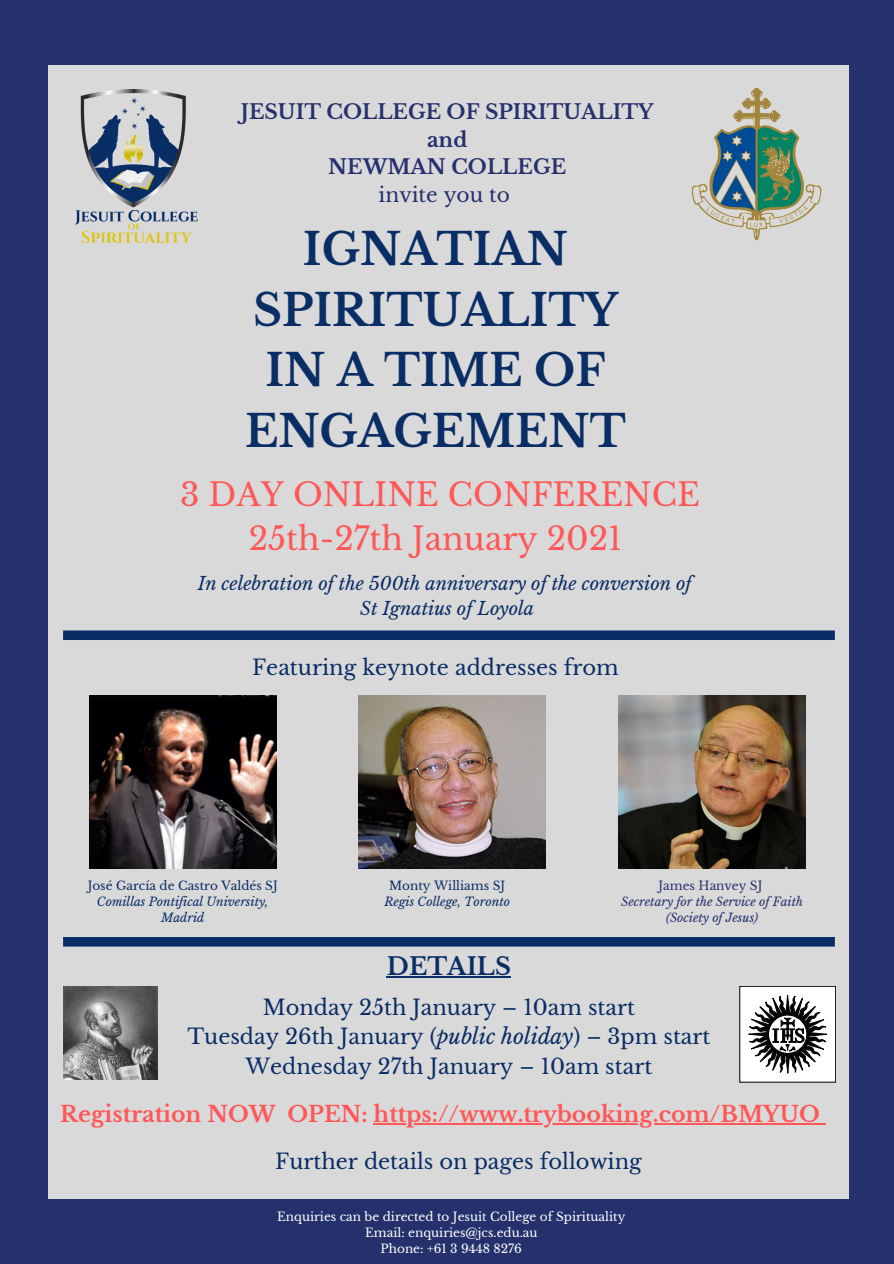
<style>
.page{position:relative;width:894px;height:1264px;background:#fff}
.page>*{position:absolute;margin:0;border:0;box-sizing:border-box;transform-origin:0 0}
.t1{font:700 43.65px/60.8px "Libre Baskerville";color:#092d65;text-align:center}
.t2{font:31.5px/44px "Libre Baskerville";color:#ff5757;text-align:center}
.t3{font:700 24px "Libre Baskerville";color:#092d65}
.t4{font:700 22.05px "Libre Baskerville";color:#ff5757}
.t5{font:21px/29.4px "Libre Baskerville";color:#092d65;text-align:center}
.t6{font:700 20.25px/27.5px "Libre Baskerville";color:#25316d;text-align:center}
.t7{font:20.25px "Libre Baskerville";color:#25316d}
.t8{font:italic 18px/24.8px "Libre Baskerville";color:#092d65;text-align:center}
.t9{font:12px/16px "Libre Baskerville";color:#fff;text-align:center}
.t10{font:italic 12px/16px "Libre Baskerville";color:#092d65;text-align:center}
.t11{font:italic 12px/16px "Libre Baskerville";color:#25316d;text-align:center}
.t12{font:12px "Libre Baskerville";color:#092d65}
.t13{font:12px "Libre Baskerville";color:#25316d}
.s1{font-style:italic}
</style>
<div class="page">
<div style="left:0;top:0;width:893px;height:1263px;background:#25316d"></div>
<div style="left:48px;top:65px;width:799px;height:1133px;background:#d9d9d9"></div>
<img style="left:75px;top:89px;width:122px;height:153px">
<img style="left:691px;top:89px;width:131px;height:152px">
<img style="left:89px;top:695px;width:187px;height:173px">
<img style="left:358px;top:695px;width:187px;height:173px">
<img style="left:618px;top:695px;width:187px;height:173px">
<img style="left:63px;top:986px;width:95px;height:93px">
<hr style="left:387px;top:976px;width:124px;height:2px;background:#092d65">
<div style="left:739px;top:986px;width:96px;height:96px;background:#fff"></div>
<svg style="left:748px;top:995px;width:78px;height:78px"></svg>
<svg style="left:63px;top:630px;width:771px;height:10px;background:#12346a"></svg>
<hr style="left:373px;top:1123px;width:446px;height:1px;background:#ff5757">
<div style="left:63px;top:937px;width:771px;height:9px;background:#092d65"></div>
<p class="t6" style="left:241px;top:99px;width:414px">JESUIT COLLEGE OF SPIRITUALITY and<br>NEWMAN COLLEGE</p>
<p class="t7" style="left:378px;top:182px;width:133px">invite you to</p>
<h1 class="t1" style="left:245px;top:219px;width:382px">IGNATIAN<br>SPIRITUALITY<br>IN A TIME OF<br>ENGAGEMENT</h1>
<h2 class="t2" style="left:180px;top:472px;width:521px">3 DAY ONLINE CONFERENCE<br>25th-27th January 2021</h2>
<p class="t8" style="left:198px;top:571px;width:495px">In celebration of the 500th anniversary of the conversion of<br>St Ignatius of Loyola</p>
<p class="t5" style="left:252px;top:653px;width:368px">Featuring keynote addresses from</p>
<p class="t12" style="left:88px;top:878px;width:191px">José García de Castro Valdés SJ</p>
<p class="t10" style="left:97px;top:893px;width:173px">Comillas Pontifical University,<br>Madrid</p>
<p class="t12" style="left:389px;top:878px;width:117px">Monty Williams SJ</p>
<p class="t10" style="left:384px;top:893px;width:127px">Regis College, Toronto</p>
<p class="t13" style="left:658px;top:878px;width:105px">James Hanvey SJ</p>
<p class="t11" style="left:621px;top:893px;width:183px">Secretary for the Service of Faith (Society of Jesus)</p>
<p class="t3" style="left:387px;top:951px;width:126px">DETAILS</p>
<p class="t5" style="left:187px;top:993px;width:524px">Monday 25th January – 10am start<br>Tuesday 26th January (<span class="s1">public holiday</span>) – 3pm start<br>Wednesday 27th January – 10am start</p>
<p class="t4" style="left:60px;top:1100px;width:761px">Registration NOW OPEN: https://www.trybooking.com/BMYUO</p>
<p class="t5" style="left:275px;top:1147px;width:368px">Further details on pages following</p>
<p class="t9" style="left:277px;top:1208px;width:350px">Enquiries can be directed to Jesuit College of Spirituality<br>Email: enquiries@jcs.edu.au<br>Phone: +61 3 9448 8276</p>
</div>
